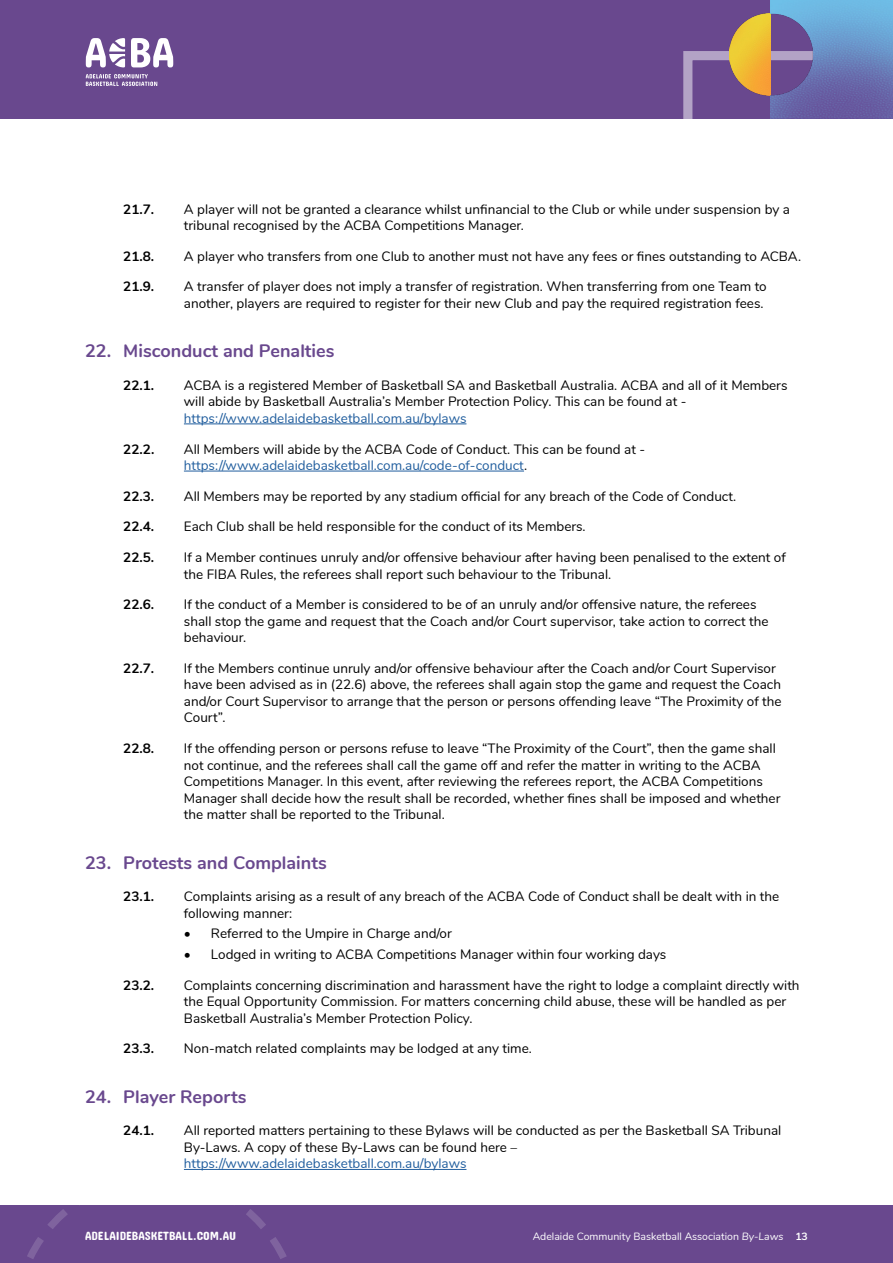
<style>
.page{position:relative;width:893px;height:1263px;background:#fff}
.page>*{position:absolute;margin:0;border:0;box-sizing:border-box;transform-origin:0 0}
.t1{font:700 18px "Nunito";color:#69488e}
.Body{font:13.5px/16.5px "Nunito";color:#000}
.Body-2{font:700 13.5px "Nunito";color:#000}
.t2{font:12px "Concert One";color:#fff}
.t3{font:10.5px "Nunito";color:#fff}
.s1{color:#215e9e}
.s2{font-style:italic}
.s3{font-weight:700}
</style>
<div class="page">
<div style="left:0;top:0;width:893px;height:119px;background:#69488e"></div>
<svg style="left:683px;top:51px;width:87px;height:68px"></svg>
<img style="left:730px;top:14px;width:40px;height:81px">
<img style="left:770px;top:0;width:123px;height:119px">
<div style="left:0;top:1205px;width:893px;height:58px;background:#69488e"></div>
<svg style="left:27px;top:1209px;width:259px;height:50px"></svg>
<svg style="left:86px;top:38px;width:39px;height:29px"></svg>
<svg style="left:131px;top:38px;width:42px;height:29px"></svg>
<svg style="left:86px;top:74px;width:71px;height:12px"></svg>
<hr style="left:184px;top:423px;width:282px;height:1px;background:#215e9e">
<hr style="left:184px;top:471px;width:340px;height:1px;background:#215e9e">
<hr style="left:184px;top:1169px;width:282px;height:1px;background:#215e9e">
<p class="Body-2" style="left:123px;top:199px;width:33px">21.7.</p>
<p class="Body" style="left:184px;top:200px;width:608px">A player will not be granted a clearance whilst unfinancial to the Club or while under suspension by a tribunal recognised by the ACBA Competitions Manager.</p>
<p class="Body-2" style="left:123px;top:246px;width:33px">21.8.</p>
<p class="Body" style="left:184px;top:247px;width:619px">A player who transfers from one Club to another must not have any fees or fines outstanding to ACBA.</p>
<p class="Body-2" style="left:123px;top:277px;width:33px">21.9.</p>
<p class="Body" style="left:184px;top:278px;width:584px">A transfer of player does not imply a transfer of registration. When transferring from one Team to another, players are required to register for their new Club and pay the required registration fees.</p>
<p class="t1" style="left:85px;top:338px;width:251px">22. Misconduct and Penalties</p>
<p class="Body-2" style="left:123px;top:375px;width:33px">22.1.</p>
<p class="Body" style="left:184px;top:376px;width:605px">ACBA is a registered Member of Basketball SA and Basketball Australia. ACBA and all of it Members will abide by Basketball Australia’s Member Protection Policy. This can be found at - <span class="s1">https://www.adelaidebasketball.com.au/bylaws</span></p>
<p class="Body-2" style="left:123px;top:439px;width:33px">22.2.</p>
<p class="Body" style="left:184px;top:440px;width:463px">All Members will abide by the ACBA Code of Conduct. This can be found at - <span class="s1">https://www.adelaidebasketball.com.au/code-of-conduct</span>.</p>
<p class="Body-2" style="left:123px;top:486px;width:33px">22.3.</p>
<p class="Body" style="left:184px;top:487px;width:554px">All Members may be reported by any stadium official for any breach of the Code of Conduct.</p>
<p class="Body-2" style="left:123px;top:517px;width:33px">22.4.</p>
<p class="Body" style="left:184px;top:518px;width:403px">Each Club shall be held responsible for the conduct of its Members.</p>
<p class="Body-2" style="left:123px;top:547px;width:33px">22.5.</p>
<p class="Body" style="left:184px;top:548px;width:603px">If a Member continues unruly and/or offensive behaviour after having been penalised to the extent of the FIBA Rules, the referees shall report such behaviour to the Tribunal.</p>
<p class="Body-2" style="left:123px;top:594px;width:33px">22.6.</p>
<p class="Body" style="left:184px;top:595px;width:586px">If the conduct of a Member is considered to be of an unruly and/or offensive nature, the referees shall stop the game and request that the Coach and/or Court supervisor, take action to correct the behaviour.</p>
<p class="Body-2" style="left:123px;top:658px;width:33px">22.7.</p>
<p class="Body" style="left:184px;top:659px;width:599px">If the Members continue unruly and/or offensive behaviour after the Coach and/or Court Supervisor have been advised as in (22.6) above, the referees shall again stop the game and request the Coach and/or Court Supervisor to arrange that the person or persons offending leave “The Proximity of the Court”.</p>
<p class="Body-2" style="left:123px;top:738px;width:33px">22.8.</p>
<p class="Body" style="left:184px;top:739px;width:598px">If the offending person or persons refuse to leave “The Proximity of the Court”, then the game shall not continue, and the referees shall call the game off and refer the matter in writing to the ACBA Competitions Manager. In this event, after reviewing the referees report, the ACBA Competitions Manager shall decide how the result shall be recorded, whether fines shall be imposed and whether the matter shall be reported to the Tribunal.</p>
<p class="t1" style="left:85px;top:849px;width:243px">23. Protests and Complaints</p>
<p class="Body-2" style="left:123px;top:886px;width:33px">23.1.</p>
<p class="Body" style="left:184px;top:887px;width:597px">Complaints arising as a result of any breach of the ACBA Code of Conduct shall be dealt with in the following manner:</p>
<p class="Body" style="left:184px;top:924px;width:269px">• Referred to the Umpire in Charge and/or</p>
<p class="Body" style="left:184px;top:945px;width:484px">• Lodged in writing to ACBA Competitions Manager within four working days</p>
<p class="Body-2" style="left:123px;top:975px;width:33px">23.2.</p>
<p class="Body" style="left:184px;top:976px;width:617px">Complaints concerning discrimination and harassment have the right to lodge a complaint directly with the Equal Opportunity Commission. For matters concerning child abuse, these will be handled as per<br>Basketball Australia’s Member Protection Policy.</p>
<p class="Body-2" style="left:123px;top:1039px;width:33px">23.3.</p>
<p class="Body" style="left:184px;top:1040px;width:350px">Non-match related complaints may be lodged at any time.</p>
<p class="t1" style="left:85px;top:1083px;width:163px">24. Player Reports</p>
<p class="Body-2" style="left:123px;top:1121px;width:33px">24.1.</p>
<p class="Body" style="left:184px;top:1122px;width:599px">All reported matters pertaining to these Bylaws will be conducted as per the Basketball SA Tribunal<br>By-Laws. A copy of these By-Laws can be found here – <span class="s1">https://www.adelaidebasketball.com.au/bylaws</span></p>
<p class="t2" style="left:85px;top:1228px;width:153px">ADELAIDEBASKETBALL.COM.AU</p>
<p class="t3" style="left:533px;top:1228px;width:277px">Adelaide Community Basketball Association <span class="s2">By-Laws</span> <span class="s3">13</span></p>
</div>
